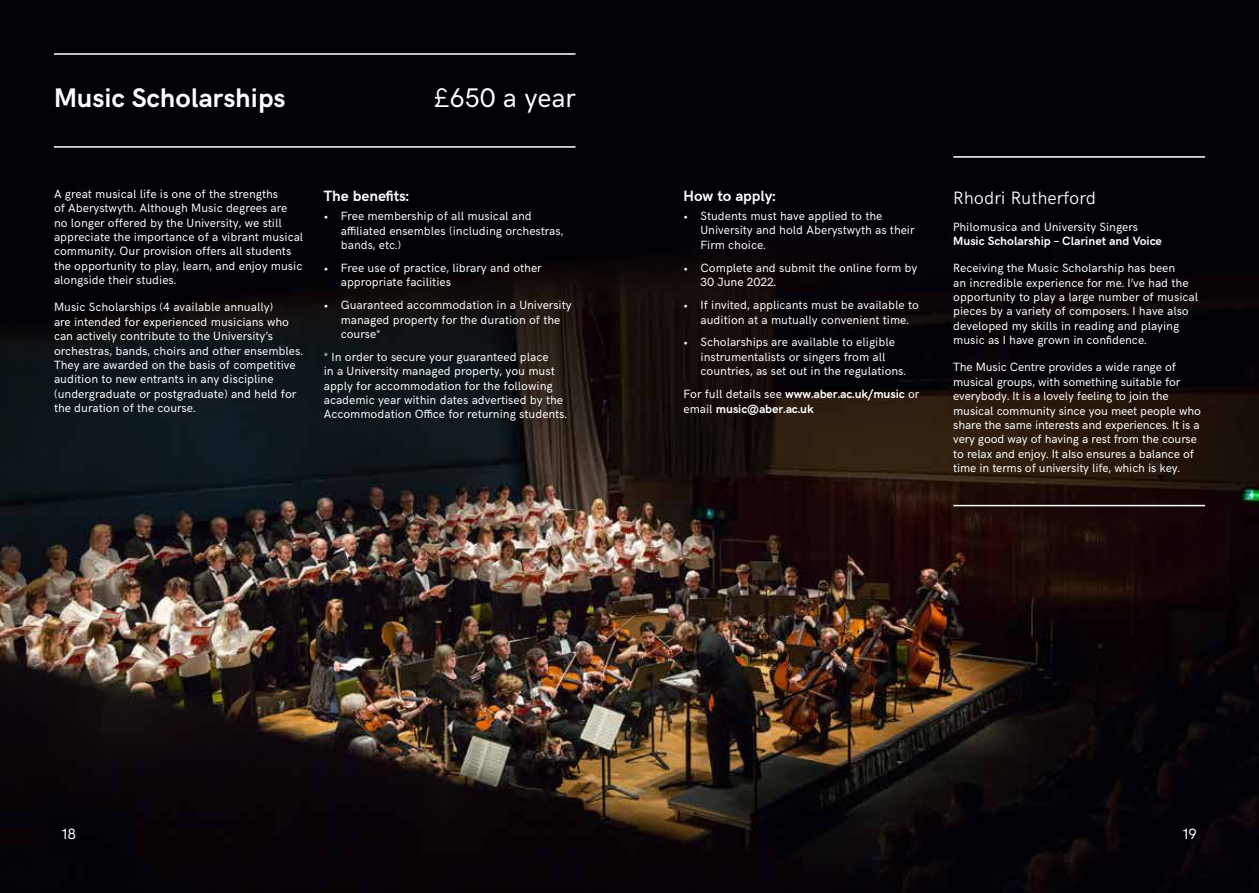
<style>
.page{position:relative;width:1259px;height:893px;background:#fff}
.page>*{position:absolute;margin:0;border:0;box-sizing:border-box;transform-origin:0 0}
.t1{font:700 27px "HK Grotesk";color:#fff}
.t2{font:27px "HK Grotesk";color:#fff}
.t3{font:300 18px "HK Grotesk";color:#fff}
.t4{font:700 15px "HK Grotesk";color:#fff}
.t5{font:15px "HK Grotesk";color:#fff}
.t6{font:12px/14.4px "HK Grotesk";color:#fff}
.t7{font:700 12px/14.4px "HK Grotesk";color:#fff}
.s1{font-weight:400}
</style>
<div class="page">
<img style="left:0;top:0;width:1259px;height:893px">
<hr style="left:54px;top:146px;width:521px;height:2px;background:#fff">
<hr style="left:54px;top:53px;width:521px;height:2px;background:#fff">
<hr style="left:953px;top:505px;width:252px;height:1px;background:#fff">
<hr style="left:953px;top:156px;width:252px;height:2px;background:#fff">
<h1 class="t1" style="left:54px;top:77px;width:233px">Music Scholarships</h1>
<h1 class="t2" style="left:435px;top:77px;width:142px">£650 a year</h1>
<p class="t6" style="left:54px;top:186px;width:251px">A great musical life is one of the strengths<br>of Aberystwyth. Although Music degrees are no longer offered by the University, we still appreciate the importance of a vibrant musical community. Our provision offers all students the opportunity to play, learn, and enjoy music alongside their studies.</p>
<p class="t6" style="left:54px;top:299px;width:250px">Music Scholarships (4 available annually)<br>are intended for experienced musicians who can actively contribute to the University’s orchestras, bands, choirs and other ensembles.<br>They are awarded on the basis of competitive audition to new entrants in any discipline (undergraduate or postgraduate) and held for the duration of the course.</p>
<p class="t4" style="left:324px;top:185px;width:86px">The benefits:</p>
<p class="t6" style="left:341px;top:208px;width:224px;text-indent:-17px">• Free membership of all musical and affiliated ensembles (including orchestras, bands, etc.)</p>
<p class="t6" style="left:341px;top:260px;width:202px;text-indent:-17px">• Free use of practice, library and other appropriate facilities</p>
<p class="t6" style="left:341px;top:297px;width:232px;text-indent:-17px">• Guaranteed accommodation in a University managed property for the duration of the course*</p>
<p class="t6" style="left:324px;top:349px;width:245px">* In order to secure your guaranteed place<br>in a University managed property, you must apply for accommodation for the following academic year within dates advertised by the Accommodation Office for returning students.</p>
<p class="t4" style="left:683px;top:185px;width:93px">How to apply:</p>
<p class="t6" style="left:700px;top:208px;width:215px;text-indent:-17px">• Students must have applied to the<br>University and hold Aberystwyth as their<br>Firm choice.</p>
<p class="t6" style="left:700px;top:259px;width:218px;text-indent:-17px">• Complete and submit the online form by<br>30 June 2022.</p>
<p class="t6" style="left:683px;top:297px;width:237px;text-align:center">• If invited, applicants must be available to audition at a mutually convenient time.</p>
<p class="t6" style="left:700px;top:334px;width:207px;text-indent:-17px">• Scholarships are available to eligible instrumentalists or singers from all countries, as set out in the regulations.</p>
<p class="t7" style="left:683px;top:386px;width:237px"><span class="s1">For full details see</span> www.aber.ac.uk/music <span class="s1">or email</span> music@aber.ac.uk</p>
<h2 class="t3" style="left:953px;top:184px;width:145px">Rhodri Rutherford</h2>
<p class="t6" style="left:953px;top:218px;width:186px">Philomusica and University Singers</p>
<p class="t7" style="left:953px;top:233px;width:210px">Music Scholarship – Clarinet and Voice</p>
<p class="t6" style="left:953px;top:260px;width:246px">Receiving the Music Scholarship has been<br>an incredible experience for me. I’ve had the opportunity to play a large number of musical pieces by a variety of composers. I have also developed my skills in reading and playing music as I have grown in confidence.</p>
<p class="t6" style="left:953px;top:359px;width:249px">The Music Centre provides a wide range of musical groups, with something suitable for everybody. It is a lovely feeling to join the musical community since you meet people who share the same interests and experiences. It is a very good way of having a rest from the course to relax and enjoy. It also ensures a balance of time in terms of university life, which is key.</p>
<p class="t5" style="left:62px;top:822px;width:16px">18</p>
<p class="t5" style="left:1182px;top:822px;width:16px">19</p>
</div>
